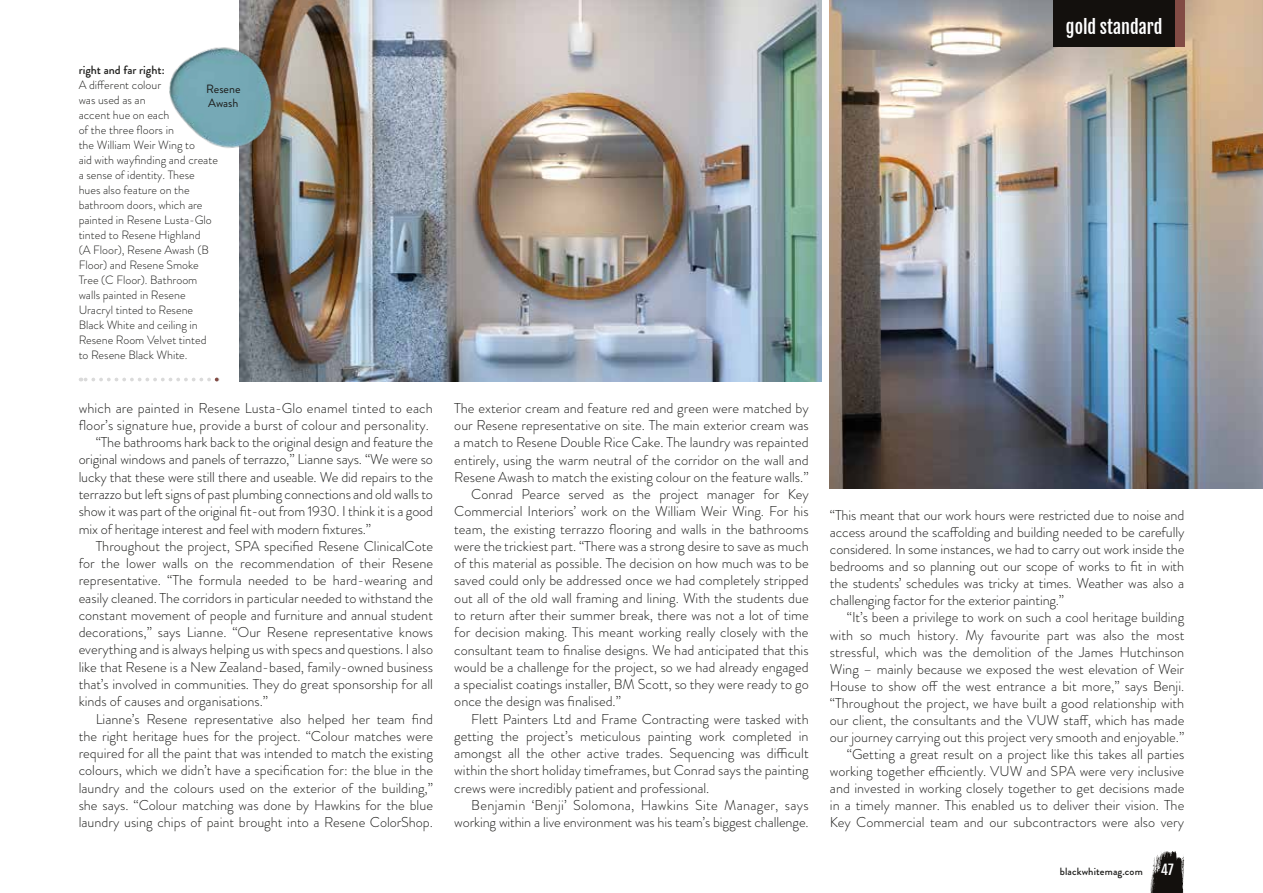
<style>
.page{position:relative;width:1263px;height:893px;background:#fff}
.page>*{position:absolute;margin:0;border:0;box-sizing:border-box;transform-origin:0 0}
.t1{font:18px "Fjalla One";color:#fff}
.t2{font:300 14.25px/17.1px "Brandon Grotesque";color:#1d1d1b;text-align:justify}
.t3{font:300 14.25px "Brandon Grotesque";letter-spacing:.02em;color:#1d1d1b}
.t4{font:13.5px "Fjalla One";color:#fff}
.t5{font:300 12px/15px "Brandon Grotesque";color:#1d1d1b}
.t6{font:500 12px "Brandon Grotesque";color:#1d1d1b}
.t7{font:12px/13.5px "Brandon Grotesque";color:#1d1d1b}
.t8{font:500 10.5px "Brandon Grotesque";letter-spacing:.01em;color:#1d1d1b}
</style>
<div class="page">
<svg style="left:81px;top:378px;width:128px;height:3px"></svg>
<svg style="left:215px;top:378px;width:4px;height:3px"></svg>
<img style="left:830px;top:0;width:433px;height:489px">
<img style="left:240px;top:0;width:581px;height:381px">
<img style="left:169px;top:21px;width:129px;height:149px">
<svg style="left:1150px;top:851px;width:35px;height:42px"></svg>
<div style="left:1053px;top:0;width:122px;height:47px;background:#13100d"></div>
<div style="left:1175px;top:0;width:9px;height:47px;background:#824b44"></div>
<p class="t6" style="left:79px;top:62px;width:87px">right and far right:</p>
<p class="t5" style="left:79px;top:78px;width:141px">A different colour<br>was used as an<br>accent hue on each<br>of the three floors in<br>the William Weir Wing to<br>aid with wayfinding and create a sense of identity. These hues also feature on the bathroom doors, which are painted in Resene Lusta-Glo tinted to Resene Highland<br>(A Floor), Resene Awash (B<br>Floor) and Resene Smoke<br>Tree (C Floor). Bathroom walls painted in Resene<br>Uracryl tinted to Resene<br>Black White and ceiling in<br>Resene Room Velvet tinted to Resene Black White.</p>
<p class="t7" style="left:206px;top:83px;width:36px">Resene<br>Awash</p>
<p class="t2" style="left:79px;top:399px;width:356px">which are painted in Resene Lusta-Glo enamel tinted to each</p>
<p class="t2" style="left:79px;top:416px;width:352px">floor’s signature hue, provide a burst of colour and personality.</p>
<p class="t2" style="left:96px;top:434px;width:339px">“The bathrooms hark back to the original design and feature the</p>
<p class="t2" style="left:79px;top:451px;width:356px">original windows and panels of terrazzo,” Lianne says. “We were so</p>
<p class="t2" style="left:79px;top:468px;width:356px">lucky that these were still there and useable. We did repairs to the</p>
<p class="t2" style="left:79px;top:486px;width:356px">terrazzo but left signs of past plumbing connections and old walls to</p>
<p class="t2" style="left:79px;top:503px;width:356px">show it was part of the original fit-out from 1930. I think it is a good</p>
<p class="t2" style="left:79px;top:520px;width:294px">mix of heritage interest and feel with modern fixtures.”</p>
<p class="t2" style="left:96px;top:537px;width:339px">Throughout the project, SPA specified Resene ClinicalCote</p>
<p class="t2" style="left:79px;top:555px;width:356px">for the lower walls on the recommendation of their Resene</p>
<p class="t2" style="left:79px;top:572px;width:356px">representative. “The formula needed to be hard-wearing and</p>
<p class="t2" style="left:79px;top:589px;width:356px">easily cleaned. The corridors in particular needed to withstand the</p>
<p class="t2" style="left:79px;top:606px;width:356px">constant movement of people and furniture and annual student</p>
<p class="t2" style="left:79px;top:624px;width:356px">decorations,” says Lianne. “Our Resene representative knows</p>
<p class="t2" style="left:79px;top:641px;width:356px">everything and is always helping us with specs and questions. I also</p>
<p class="t2" style="left:79px;top:658px;width:356px">like that Resene is a New Zealand-based, family-owned business</p>
<p class="t2" style="left:79px;top:676px;width:356px">that’s involved in communities. They do great sponsorship for all</p>
<p class="t2" style="left:79px;top:693px;width:191px">kinds of causes and organisations.”</p>
<p class="t2" style="left:96px;top:710px;width:339px">Lianne’s Resene representative also helped her team find</p>
<p class="t2" style="left:79px;top:727px;width:356px">the right heritage hues for the project. “Colour matches were</p>
<p class="t2" style="left:79px;top:745px;width:356px">required for all the paint that was intended to match the existing</p>
<p class="t2" style="left:79px;top:762px;width:356px">colours, which we didn’t have a specification for: the blue in the</p>
<p class="t2" style="left:79px;top:779px;width:356px">laundry and the colours used on the exterior of the building,”</p>
<p class="t2" style="left:79px;top:796px;width:356px">she says. “Colour matching was done by Hawkins for the blue</p>
<p class="t2" style="left:79px;top:814px;width:356px">laundry using chips of paint brought into a Resene ColorShop.</p>
<p class="t2" style="left:454px;top:399px;width:356px">The exterior cream and feature red and green were matched by</p>
<p class="t2" style="left:454px;top:417px;width:356px">our Resene representative on site. The main exterior cream was</p>
<p class="t2" style="left:454px;top:434px;width:356px">a match to Resene Double Rice Cake. The laundry was repainted</p>
<p class="t2" style="left:454px;top:451px;width:356px">entirely, using the warm neutral of the corridor on the wall and</p>
<p class="t2" style="left:454px;top:468px;width:356px">Resene Awash to match the existing colour on the feature walls.”</p>
<p class="t2" style="left:471px;top:486px;width:339px">Conrad Pearce served as the project manager for Key</p>
<p class="t2" style="left:454px;top:503px;width:356px">Commercial Interiors’ work on the William Weir Wing. For his</p>
<p class="t2" style="left:454px;top:520px;width:356px">team, the existing terrazzo flooring and walls in the bathrooms</p>
<p class="t2" style="left:454px;top:537px;width:356px">were the trickiest part. “There was a strong desire to save as much</p>
<p class="t2" style="left:454px;top:555px;width:356px">of this material as possible. The decision on how much was to be</p>
<p class="t2" style="left:454px;top:572px;width:356px">saved could only be addressed once we had completely stripped</p>
<p class="t2" style="left:454px;top:589px;width:356px">out all of the old wall framing and lining. With the students due</p>
<p class="t2" style="left:454px;top:607px;width:356px">to return after their summer break, there was not a lot of time</p>
<p class="t2" style="left:454px;top:624px;width:356px">for decision making. This meant working really closely with the</p>
<p class="t2" style="left:454px;top:641px;width:356px">consultant team to finalise designs. We had anticipated that this</p>
<p class="t2" style="left:454px;top:658px;width:356px">would be a challenge for the project, so we had already engaged</p>
<p class="t2" style="left:454px;top:676px;width:356px">a specialist coatings installer, BM Scott, so they were ready to go</p>
<p class="t2" style="left:454px;top:693px;width:168px">once the design was finalised.”</p>
<p class="t2" style="left:471px;top:710px;width:339px">Flett Painters Ltd and Frame Contracting were tasked with</p>
<p class="t2" style="left:454px;top:727px;width:356px">getting the project’s meticulous painting work completed in</p>
<p class="t2" style="left:454px;top:745px;width:356px">amongst all the other active trades. Sequencing was difficult</p>
<p class="t2" style="left:454px;top:762px;width:356px">within the short holiday timeframes, but Conrad says the painting</p>
<p class="t2" style="left:454px;top:779px;width:257px">crews were incredibly patient and professional.</p>
<p class="t3" style="left:471px;top:795px;width:339px">Benjamin ‘Benji’ Solomona, Hawkins Site Manager, says</p>
<p class="t2" style="left:454px;top:814px;width:356px">working within a live environment was his team’s biggest challenge.</p>
<p class="t1" style="left:1066px;top:16px;width:98px">gold standard</p>
<p class="t2" style="left:830px;top:507px;width:356px">“This meant that our work hours were restricted due to noise and access around the scaffolding and building needed to be carefully considered. In some instances, we had to carry out work inside the bedrooms and so planning out our scope of works to fit in with the students’ schedules was tricky at times. Weather was also a challenging factor for the exterior painting.”</p>
<p class="t2" style="left:830px;top:609px;width:356px;text-align:right">“It’s been a privilege to work on such a cool heritage building with so much history. My favourite part was also the most stressful, which was the demolition of the James Hutchinson Wing – mainly because we exposed the west elevation of Weir House to show off the west entrance a bit more,” says Benji. “Throughout the project, we have built a good relationship with our client, the consultants and the VUW staff, which has made our journey carrying out this project very smooth and enjoyable.” “Getting a great result on a project like this takes all parties working together efficiently. VUW and SPA were very inclusive and invested in working closely together to get decisions made in a timely manner. This enabled us to deliver their vision. The Key Commercial team and our subcontractors were also very</p>
<p class="t8" style="left:1060px;top:864px;width:84px">blackwhitemag.com</p>
<p class="t4" style="left:1161px;top:861px;width:14px">47</p>
</div>
